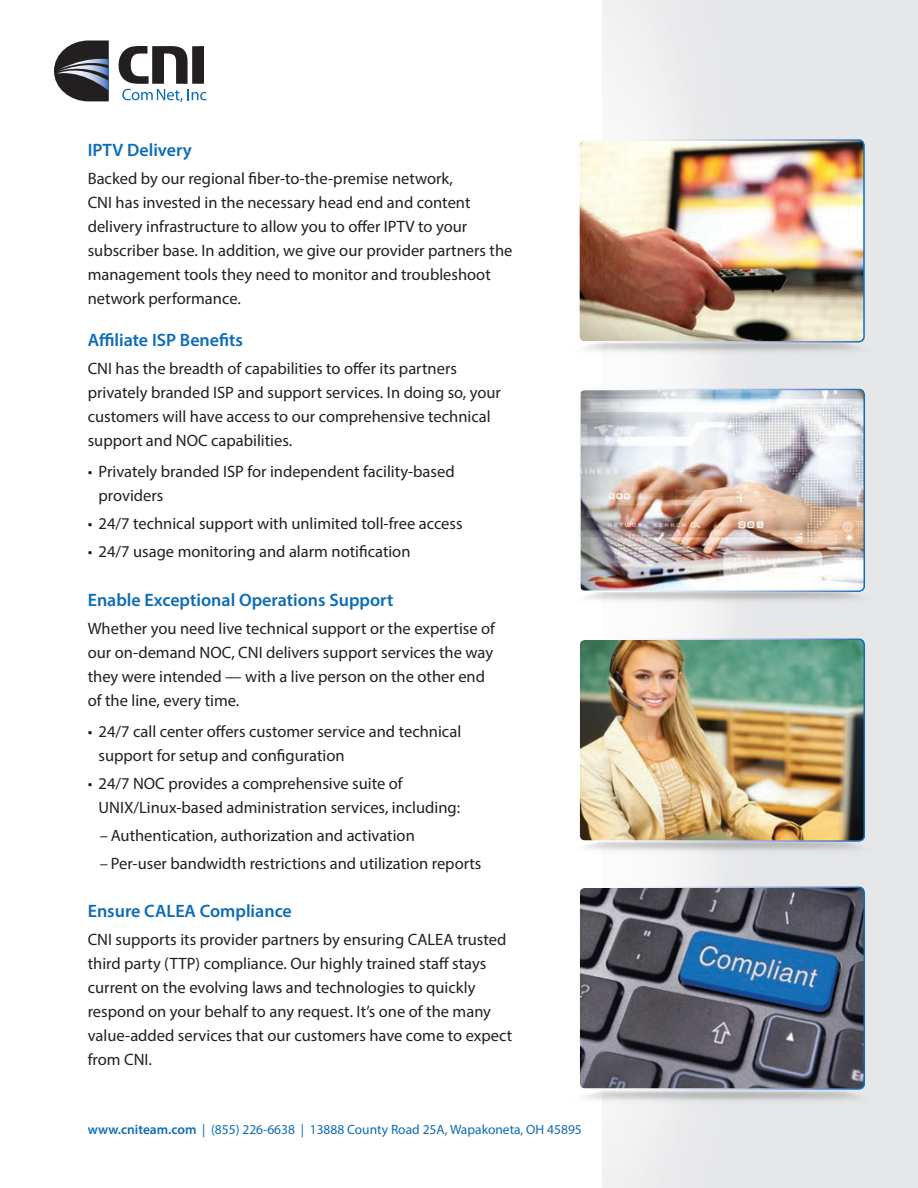
<style>
.page{position:relative;width:918px;height:1188px;background:#fff}
.page>*{position:absolute;margin:0;border:0;box-sizing:border-box;transform-origin:0 0}
.CNI-Body_Bold{font:600 18px "Myriad Pro";color:#0d6cb6}
.CNI-Body{font:16.5px/24px "Myriad Pro";color:#231f20}
.CNI-Bullets{font:16.5px/24px "Myriad Pro";color:#231f20}
.CNI-Dash___0375{font:16.5px "Myriad Pro";color:#231f20}
.CNI-Dashes{font:16.5px "Myriad Pro";color:#231f20}
.CNI-Bullets___125{font:16.5px "Myriad Pro";color:#231f20}
.CNI-Body-2{font:13.5px "Myriad Pro";color:#0d6cb6}
.s1{font-weight:600}
</style>
<div class="page">
<div style="left:602px;top:0;width:316px;height:1188px;background:#e6e7e9"></div>
<svg style="left:602px;top:0;width:136px;height:1188px;fill:#eff0f1"></svg>
<svg style="left:54px;top:41px;width:55px;height:60px;background:#585960"></svg>
<svg style="left:119px;top:46px;width:88px;height:56px"></svg>
<img style="left:586px;top:842px;width:273px;height:16px">
<img style="left:586px;top:592px;width:273px;height:16px">
<img style="left:581px;top:389px;width:283px;height:202px">
<div style="left:578px;top:389px;width:287px;height:203px;border:2px solid #fff;border-radius:5px"></div>
<img style="left:581px;top:639px;width:283px;height:202px">
<div style="left:578px;top:639px;width:287px;height:203px;border:2px solid #fff;border-radius:5px"></div>
<img style="left:585px;top:343px;width:273px;height:15px">
<img style="left:581px;top:142px;width:281px;height:198px">
<div style="left:578px;top:139px;width:287px;height:204px;border:2px solid #fff;border-radius:5px"></div>
<img style="left:586px;top:1090px;width:273px;height:17px">
<img style="left:581px;top:889px;width:283px;height:200px">
<div style="left:578px;top:886px;width:287px;height:204px;border:2px solid #fff;border-radius:5px"></div>
<p class="CNI-Body_Bold" style="left:88px;top:139px;width:106px">IPTV Delivery</p>
<p class="CNI-Body" style="left:88px;top:167px;width:426px">Backed by our regional fiber-to-the-premise network,<br>CNI has invested in the necessary head end and content delivery infrastructure to allow you to offer IPTV to your subscriber base. In addition, we give our provider partners the management tools they need to monitor and troubleshoot network performance.</p>
<p class="CNI-Body_Bold" style="left:88px;top:329px;width:157px">Affiliate ISP Benefits</p>
<p class="CNI-Body" style="left:88px;top:357px;width:415px">CNI has the breadth of capabilities to offer its partners privately branded ISP and support services. In doing so, your customers will have access to our comprehensive technical support and NOC capabilities.</p>
<p class="CNI-Bullets" style="left:99px;top:459px;width:358px;text-indent:-11px">• Privately branded ISP for independent facility-based providers</p>
<p class="CNI-Bullets" style="left:88px;top:511px;width:376px">• 24/7 technical support with unlimited toll-free access</p>
<p class="CNI-Bullets___125" style="left:88px;top:541px;width:324px">• 24/7 usage monitoring and alarm notification</p>
<p class="CNI-Body_Bold" style="left:88px;top:588px;width:307px">Enable Exceptional Operations Support</p>
<p class="CNI-Body" style="left:88px;top:616px;width:409px">Whether you need live technical support or the expertise of our on-demand NOC, CNI delivers support services the way they were intended — with a live person on the other end of the line, every time.</p>
<p class="CNI-Bullets" style="left:99px;top:719px;width:364px;text-indent:-11px">• 24/7 call center offers customer service and technical support for setup and configuration</p>
<p class="CNI-Bullets" style="left:99px;top:771px;width:363px;text-indent:-11px">• 24/7 NOC provides a comprehensive suite of<br>UNIX/Linux-based administration services, including:</p>
<p class="CNI-Dashes" style="left:100px;top:825px;width:316px">– Authentication, authorization and activation</p>
<p class="CNI-Dash___0375" style="left:100px;top:853px;width:383px">– Per-user bandwidth restrictions and utilization reports</p>
<p class="CNI-Body_Bold" style="left:88px;top:900px;width:206px">Ensure CALEA Compliance</p>
<p class="CNI-Body" style="left:88px;top:928px;width:426px">CNI supports its provider partners by ensuring CALEA trusted third party (TTP) compliance. Our highly trained staff stays current on the evolving laws and technologies to quickly respond on your behalf to any request. It’s one of the many value-added services that our customers have come to expect from CNI.</p>
<p class="CNI-Body-2" style="left:88px;top:1121px;width:496px"><span class="s1">www.cniteam.com</span> | (855) 226-6638 | 13888 County Road 25A, Wapakoneta, OH 45895</p>
</div>
